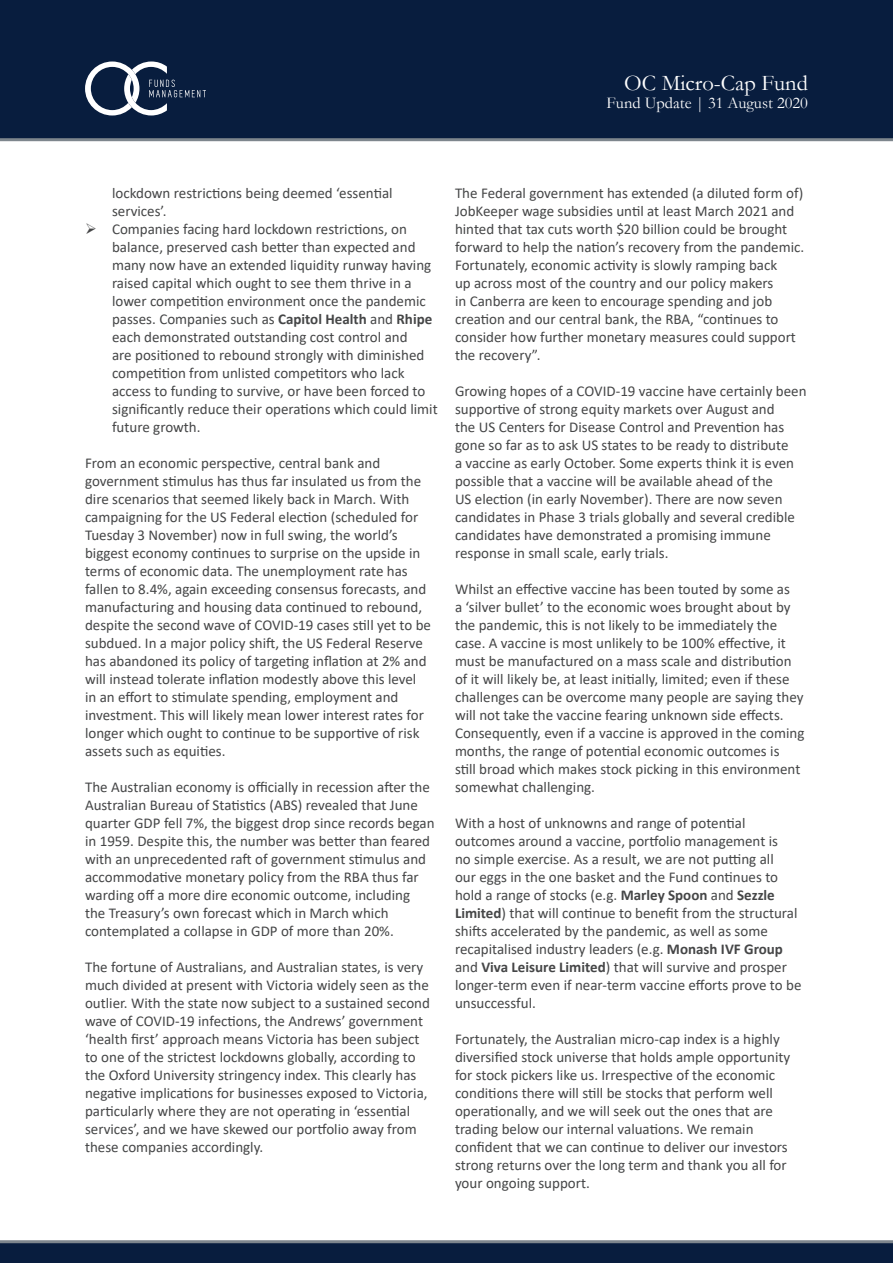
<style>
.page{position:relative;width:893px;height:1263px;background:#fff}
.page>*{position:absolute;margin:0;border:0;box-sizing:border-box;transform-origin:0 0}
.t1{font:22.5px "Garamond";color:#fff}
.t2{font:16.5px "Garamond";color:#fff}
.t3{font:15px/18px "Calibri";color:#454647}
.s1{font-weight:700}
</style>
<div class="page">
<div style="left:0;top:1242px;width:893px;height:21px;background:#081d3e"></div>
<hr style="left:0;top:1240px;width:893px;height:3px;background:#7e868d">
<div style="left:0;top:0;width:893px;height:138px;background:#081d3e"></div>
<hr style="left:0;top:138px;width:893px;height:3px;background:#7e868d">
<svg style="left:85px;top:61px;width:121px;height:54px"></svg>
<h1 class="t1" style="left:624px;top:68px;width:185px">OC Micro-Cap Fund</h1>
<p class="t2" style="left:607px;top:92px;width:203px">Fund Update | 31 August 2020</p>
<p class="t3" style="left:112px;top:184px;width:282px">lockdown restrictions being deemed ‘essential services’.</p>
<p class="t3" style="left:112px;top:220px;width:327px">Companies facing hard lockdown restrictions, on balance, preserved cash better than expected and many now have an extended liquidity runway having raised capital which ought to see them thrive in a lower competition environment once the pandemic passes. Companies such as <span class="s1">Capitol Health</span> and <span class="s1">Rhipe </span>each demonstrated outstanding cost control and<br>are positioned to rebound strongly with diminished competition from unlisted competitors who lack access to funding to survive, or have been forced to significantly reduce their operations which could limit future growth.</p>
<p class="t3" style="left:85px;top:454px;width:348px">From an economic perspective, central bank and government stimulus has thus far insulated us from the dire scenarios that seemed likely back in March. With campaigning for the US Federal election (scheduled for Tuesday 3 November) now in full swing, the world’s biggest economy continues to surprise on the upside in terms of economic data. The unemployment rate has fallen to 8.4%, again exceeding consensus forecasts, and manufacturing and housing data continued to rebound, despite the second wave of COVID-19 cases still yet to be subdued. In a major policy shift, the US Federal Reserve has abandoned its policy of targeting inflation at 2% and will instead tolerate inflation modestly above this level in an effort to stimulate spending, employment and investment. This will likely mean lower interest rates for longer which ought to continue to be supportive of risk assets such as equities.</p>
<p class="t3" style="left:85px;top:778px;width:351px">The Australian economy is officially in recession after the Australian Bureau of Statistics (ABS) revealed that June quarter GDP fell 7%, the biggest drop since records began in 1959. Despite this, the number was better than feared with an unprecedented raft of government stimulus and accommodative monetary policy from the RBA thus far warding off a more dire economic outcome, including<br>the Treasury’s own forecast which in March which contemplated a collapse in GDP of more than 20%.</p>
<p class="t3" style="left:85px;top:958px;width:346px">The fortune of Australians, and Australian states, is very much divided at present with Victoria widely seen as the outlier. With the state now subject to a sustained second wave of COVID-19 infections, the Andrews’ government ‘health first’ approach means Victoria has been subject to one of the strictest lockdowns globally, according to the Oxford University stringency index. This clearly has negative implications for businesses exposed to Victoria, particularly where they are not operating in ‘essential services’, and we have skewed our portfolio away from these companies accordingly.</p>
<p class="t3" style="left:455px;top:184px;width:351px">The Federal government has extended (a diluted form of)<br>JobKeeper wage subsidies until at least March 2021 and hinted that tax cuts worth $20 billion could be brought forward to help the nation’s recovery from the pandemic.<br>Fortunately, economic activity is slowly ramping back<br>up across most of the country and our policy makers<br>in Canberra are keen to encourage spending and job creation and our central bank, the RBA, “continues to consider how further monetary measures could support the recovery”.</p>
<p class="t3" style="left:455px;top:382px;width:353px">Growing hopes of a COVID-19 vaccine have certainly been supportive of strong equity markets over August and<br>the US Centers for Disease Control and Prevention has gone so far as to ask US states to be ready to distribute<br>a vaccine as early October. Some experts think it is even possible that a vaccine will be available ahead of the<br>US election (in early November). There are now seven candidates in Phase 3 trials globally and several credible candidates have demonstrated a promising immune response in small scale, early trials.</p>
<p class="t3" style="left:455px;top:580px;width:351px">Whilst an effective vaccine has been touted by some as<br>a ‘silver bullet’ to the economic woes brought about by the pandemic, this is not likely to be immediately the case. A vaccine is most unlikely to be 100% effective, it must be manufactured on a mass scale and distribution of it will likely be, at least initially, limited; even if these challenges can be overcome many people are saying they will not take the vaccine fearing unknown side effects.<br>Consequently, even if a vaccine is approved in the coming months, the range of potential economic outcomes is<br>still broad which makes stock picking in this environment somewhat challenging.</p>
<p class="t3" style="left:455px;top:814px;width:348px">With a host of unknowns and range of potential outcomes around a vaccine, portfolio management is<br>no simple exercise. As a result, we are not putting all<br>our eggs in the one basket and the Fund continues to hold a range of stocks (e.g. <span class="s1">Marley Spoon</span> and <span class="s1">Sezzle Limited</span>) that will continue to benefit from the structural shifts accelerated by the pandemic, as well as some recapitalised industry leaders (e.g. <span class="s1">Monash IVF Group </span>and <span class="s1">Viva Leisure Limited</span>) that will survive and prosper longer-term even if near-term vaccine efforts prove to be unsuccessful.</p>
<p class="t3" style="left:455px;top:1030px;width:337px">Fortunately, the Australian micro-cap index is a highly diversified stock universe that holds ample opportunity for stock pickers like us. Irrespective of the economic conditions there will still be stocks that perform well operationally, and we will seek out the ones that are trading below our internal valuations. We remain confident that we can continue to deliver our investors strong returns over the long term and thank you all for your ongoing support.</p>
</div>
